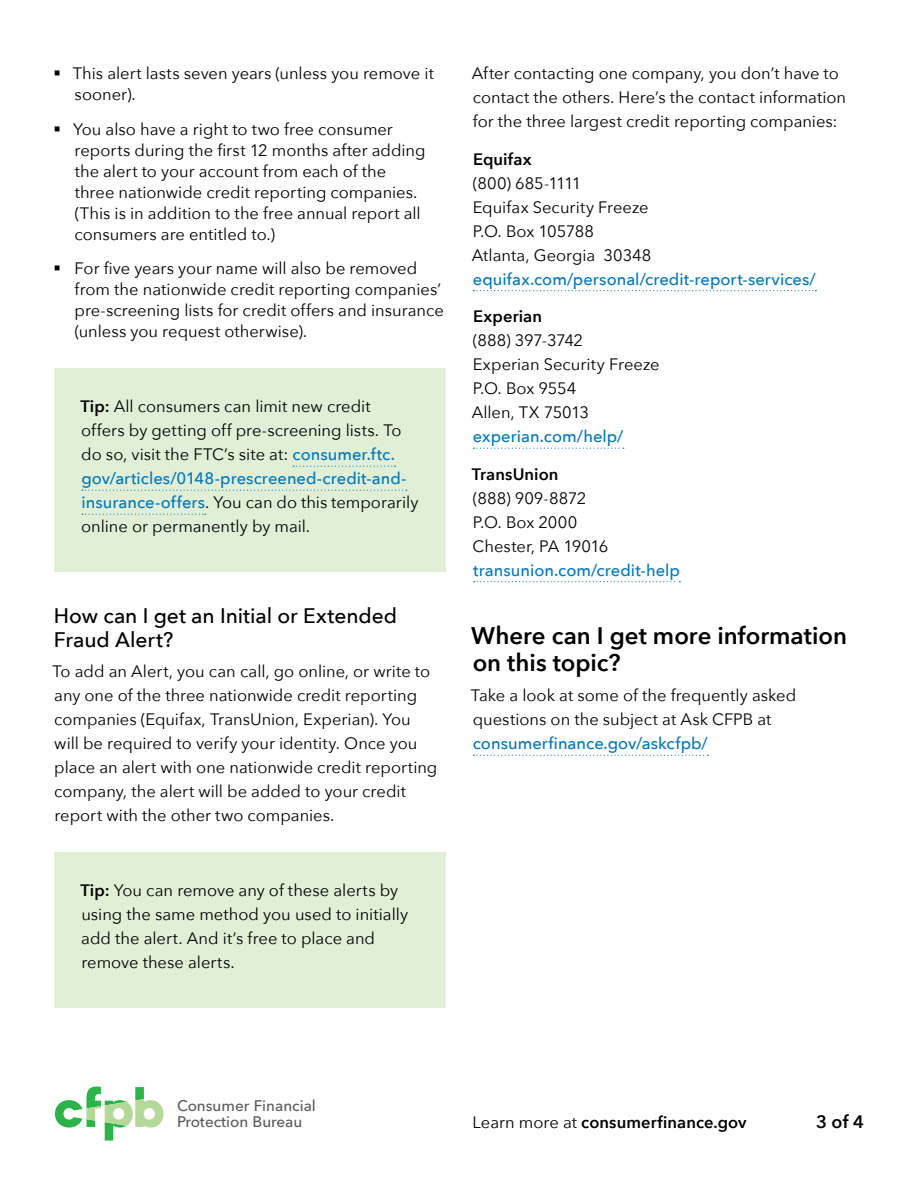
<style>
.page{position:relative;width:918px;height:1188px;background:#fff}
.page>*{position:absolute;margin:0;border:0;box-sizing:border-box;transform-origin:0 0}
.H3_regular{font:600 24px/27px "Avenir Next";color:#000}
.H4_regular{font:500 21px/24px "Avenir Next";letter-spacing:-.005em;color:#000}
.t1{font:600 18px "Avenir Next";color:#000}
.paragraph{font:16.5px/24px "Avenir Next";color:#000}
.t2{font:600 16.5px "Avenir Next";letter-spacing:.005em;color:#000}
.t3{font:500 15.3px/15.5px "Avenir Next";color:#58595b}
.s1{font-weight:600}
.s2{font-weight:500;color:#0077be}
.s3{font-weight:400}
</style>
<div class="page">
<svg style="left:55px;top:1087px;width:108px;height:54px"></svg>
<div style="left:54px;top:369px;width:392px;height:203px;background:#e0efd6"></div>
<svg style="left:293px;top:466px;width:102px;height:1px"></svg>
<svg style="left:82px;top:490px;width:325px;height:1px"></svg>
<svg style="left:82px;top:514px;width:124px;height:1px"></svg>
<div style="left:54px;top:853px;width:392px;height:155px;background:#e0efd6"></div>
<svg style="left:473px;top:290px;width:343px;height:1px"></svg>
<svg style="left:473px;top:448px;width:151px;height:1px"></svg>
<svg style="left:474px;top:581px;width:206px;height:1px"></svg>
<svg style="left:473px;top:755px;width:235px;height:1px"></svg>
<p class="paragraph" style="left:75px;top:62px;width:361px;line-height:21px;text-indent:-21px">▪ This alert lasts seven years (unless you remove it sooner).</p>
<p class="paragraph" style="left:75px;top:118px;width:353px;line-height:21px;text-indent:-21px">▪ You also have a right to two free consumer reports during the first 12 months after adding the alert to your account from each of the three nationwide credit reporting companies. (This is in addition to the free annual report all consumers are entitled to.)</p>
<p class="paragraph" style="left:75px;top:257px;width:371px;line-height:21px;text-indent:-21px">▪ For five years your name will also be removed from the nationwide credit reporting companies’ pre-screening lists for credit offers and insurance (unless you request otherwise).</p>
<p class="paragraph" style="left:80px;top:394px;width:340px"><span class="s1">Tip:</span> All consumers can limit new credit offers by getting off pre-screening lists. To do so, visit the FTC’s site at: <span class="s2">consumer.ftc. gov/articles/0148-prescreened-credit-and&shy;insurance-offers</span>. You can do this temporarily online or permanently by mail.</p>
<p class="H4_regular" style="left:54px;top:602px;width:345px">How can I get an Initial or Extended<br>Fraud Alert?</p>
<p class="paragraph" style="left:52px;top:659px;width:386px">To add an Alert, you can call, go online, or write to any one of the three nationwide credit reporting companies (Equifax, TransUnion, Experian). You will be required to verify your identity. Once you place an alert with one nationwide credit reporting company, the alert will be added to your credit report with the other two companies.</p>
<p class="paragraph" style="left:80px;top:878px;width:329px"><span class="s1">Tip:</span> You can remove any of these alerts by using the same method you used to initially add the alert. And it’s free to place and remove these alerts.</p>
<p class="paragraph" style="left:472px;top:61px;width:376px">After contacting one company, you don’t have to contact the others. Here’s the contact information for the three largest credit reporting companies:</p>
<p class="paragraph" style="left:472px;top:146px;width:346px"><span class="s1">Equifax<br></span>(800) 685-1111<br>Equifax Security Freeze<br>P.O. Box 105788<br>Atlanta, Georgia 30348 <span class="s2">equifax.com/personal/credit-report-services/</span></p>
<p class="paragraph" style="left:472px;top:304px;width:189px"><span class="s1">Experian<br></span>(888) 397-3742<br>Experian Security Freeze<br>P.O. Box 9554<br>Allen, TX 75013 <span class="s2">experian.com/help/</span></p>
<p class="paragraph" style="left:472px;top:461px;width:210px"><span class="s1">TransUnion<br></span>(888) 909-8872<br>P.O. Box 2000<br>Chester, PA 19016 <span class="s2">transunion.com/credit-help</span></p>
<p class="H3_regular" style="left:471px;top:621px;width:377px">Where can I get more information on this topic?</p>
<p class="paragraph" style="left:471px;top:683px;width:327px">Take a look at some of the frequently asked questions on the subject at Ask CFPB at <span class="s2">consumerfinance.gov/askcfpb/</span></p>
<p class="t3" style="left:177px;top:1098px;width:140px">Consumer Financial<br>Protection Bureau</p>
<p class="t2" style="left:472px;top:1108px;width:276px"><span class="s3">Learn more at</span> consumerfinance.gov</p>
<p class="t1" style="left:816px;top:1106px;width:49px">3 of 4</p>
</div>
